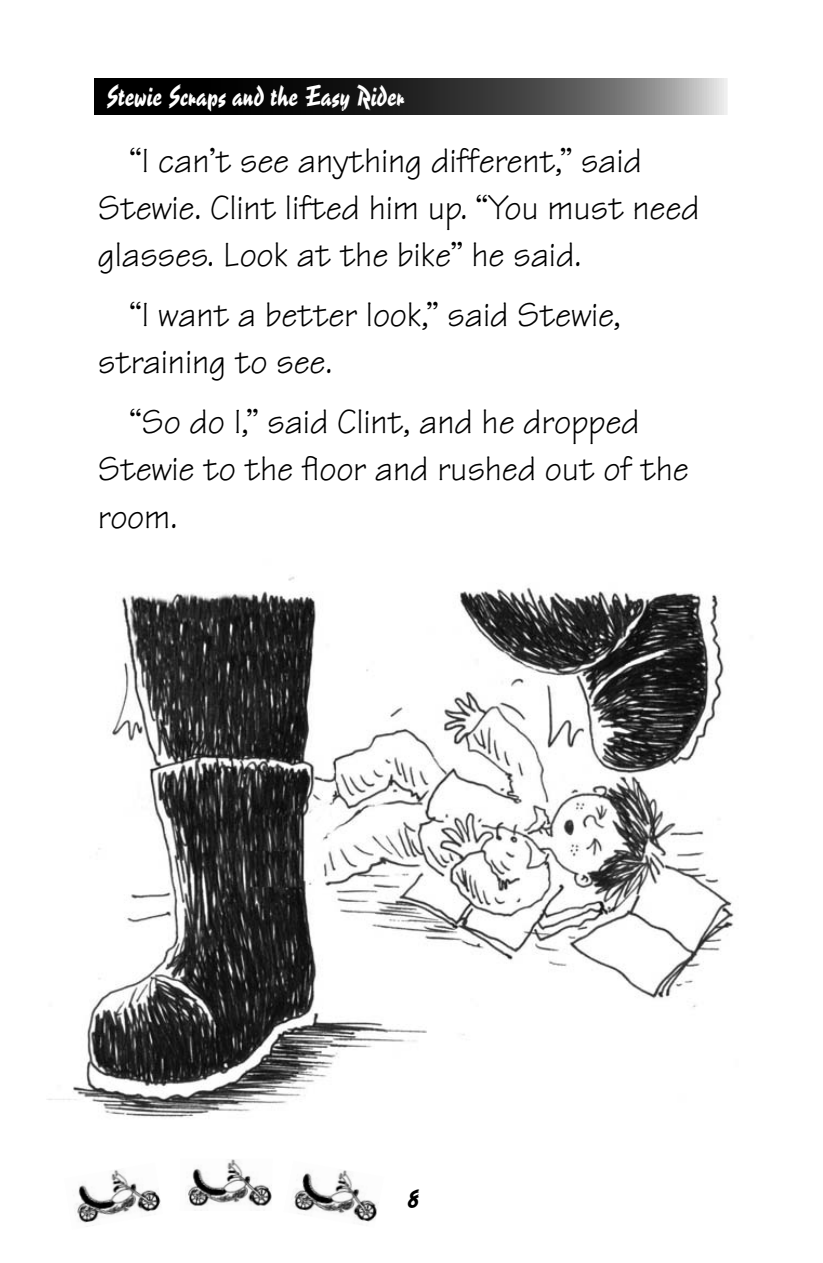
<style>
.page{position:relative;width:823px;height:1263px;background:#fff}
.page>*{position:absolute;margin:0;border:0;box-sizing:border-box;transform-origin:0 0}
.t1{font:36px/47.2px "Tekton";letter-spacing:-.005em;color:#000}
.t2{font:27px "Reporter Two";color:#fff}
.t3{font:24.75px "Reporter Two";color:#000}
</style>
<div class="page">
<svg style="left:94px;top:78px;width:633px;height:36px;background:#373737"></svg>
<img style="left:75px;top:1170px;width:86px;height:57px">
<img style="left:187px;top:1159px;width:85px;height:47px">
<img style="left:294px;top:1170px;width:85px;height:52px">
<img style="left:47px;top:576px;width:687px;height:542px">
<p class="t2" style="left:106px;top:85px;width:300px">Stewie Scraps and the Easy Rider</p>
<p class="t1" style="left:98px;top:142px;width:603px;text-indent:32px">“I can’t see anything different,” said<br>Stewie. Clint lifted him up. “You must need glasses. Look at the bike” he said.</p>
<p class="t1" style="left:98px;top:296px;width:525px;text-indent:32px">“I want a better look,” said Stewie, straining to see.</p>
<p class="t1" style="left:98px;top:403px;width:592px;text-indent:32px">“So do I,” said Clint, and he dropped<br>Stewie to the floor and rushed out of the room.</p>
<p class="t3" style="left:408px;top:1189px;width:13px">8</p>
</div>
